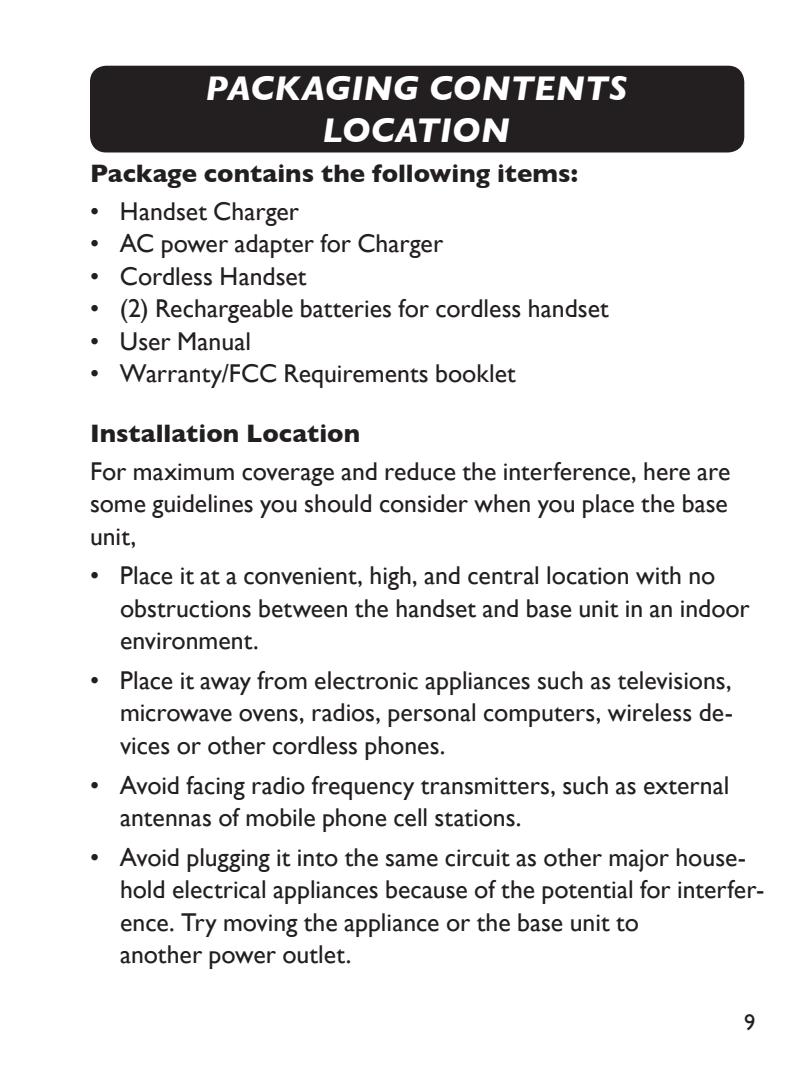
<style>
.page{position:relative;width:810px;height:1080px;background:#fff}
.page>*{position:absolute;margin:0;border:0;box-sizing:border-box;transform-origin:0 0}
.Page_Header_Black_Bo{font:italic 700 35px "Gill Sans";letter-spacing:.005em;color:#fff}
.Body_text{font:25.75px/32.5px "Gill Sans";color:#231f20}
.Body_text_SUB-bold-c{font:700 25.75px "Gill Sans";color:#231f20}
.t1{font:22.5px "Gill Sans";color:#231f20}
</style>
<div class="page">
<div style="left:90px;top:66px;width:654px;height:86px;background:#231f20;border-radius:16px"></div>
<p class="Page_Header_Black_Bo" style="left:205px;top:68px;width:423px">PACKAGING CONTENTS</p>
<p class="Page_Header_Black_Bo" style="left:323px;top:110px;width:189px">LOCATION</p>
<p class="Body_text_SUB-bold-c" style="left:90px;top:153px;width:489px">Package contains the following items:</p>
<p class="Body_text" style="left:90px;top:195px;width:211px">• Handset Charger</p>
<p class="Body_text" style="left:90px;top:227px;width:355px">• AC power adapter for Charger</p>
<p class="Body_text" style="left:90px;top:260px;width:218px">• Cordless Handset</p>
<p class="Body_text" style="left:90px;top:292px;width:520px">• (2) Rechargeable batteries for cordless handset</p>
<p class="Body_text" style="left:90px;top:325px;width:163px">• User Manual</p>
<p class="Body_text" style="left:90px;top:357px;width:427px">• Warranty/FCC Requirements booklet</p>
<p class="Body_text_SUB-bold-c" style="left:90px;top:413px;width:272px">Installation Location</p>
<p class="Body_text" style="left:90px;top:454px;width:642px;text-align:justify">For maximum coverage and reduce the interference, here are some guidelines you should consider when you place the base unit,</p>
<p class="Body_text" style="left:120px;top:559px;width:631px;text-indent:-30px">• Place it at a convenient, high, and central location with no obstructions between the handset and base unit in an indoor environment.</p>
<p class="Body_text" style="left:120px;top:664px;width:615px;text-align:justify;text-indent:-30px">• Place it away from electronic appliances such as televisions, microwave ovens, radios, personal computers, wireless de&shy;vices or other cordless phones.</p>
<p class="Body_text" style="left:120px;top:768px;width:611px;text-indent:-30px">• Avoid facing radio frequency transmitters, such as external antennas of mobile phone cell stations.</p>
<p class="Body_text" style="left:120px;top:841px;width:646px;text-indent:-30px">• Avoid plugging it into the same circuit as other major house&shy;hold electrical appliances because of the potential for interfer&shy;ence. Try moving the appliance or the base unit to<br>another power outlet.</p>
<p class="t1" style="left:744px;top:1009px;width:13px">9</p>
</div>
